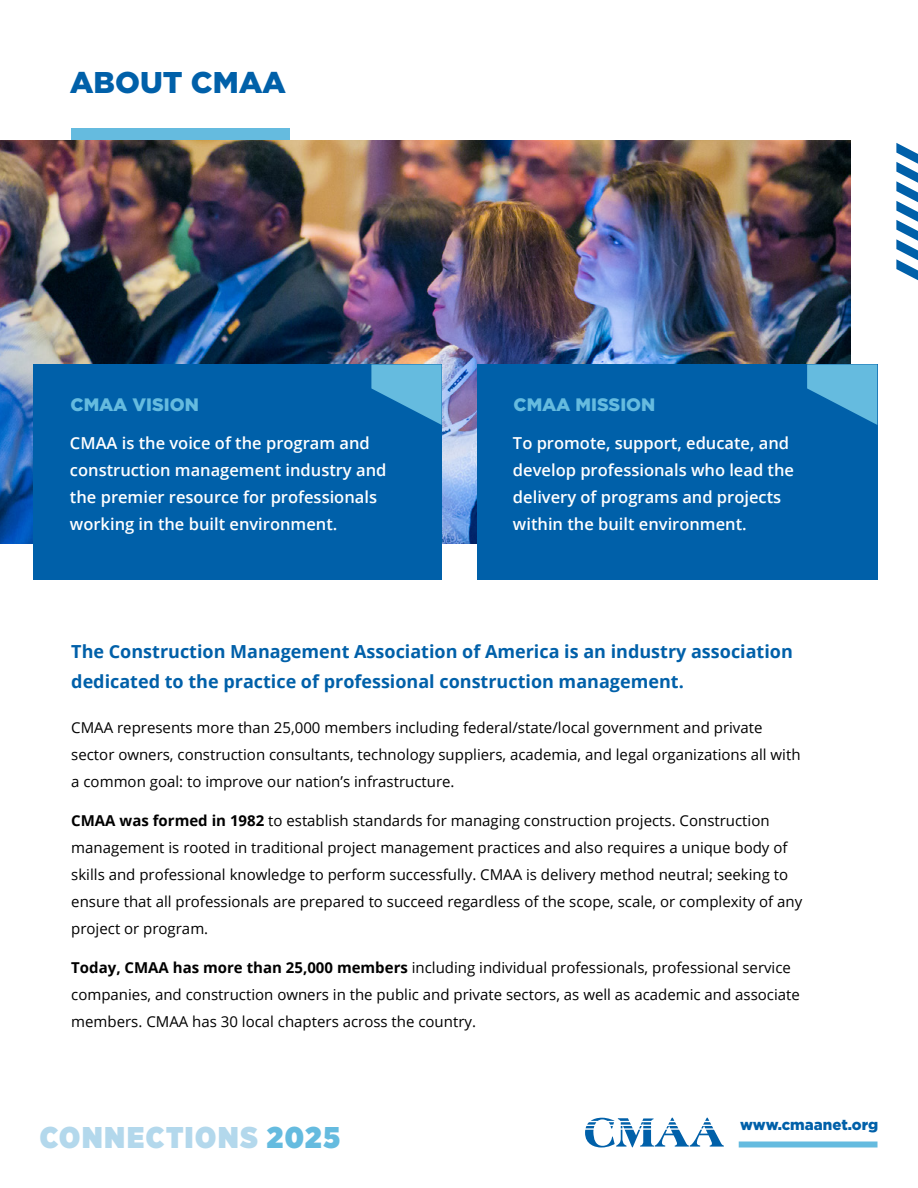
<style>
.page{position:relative;width:918px;height:1188px;background:#fff}
.page>*{position:absolute;margin:0;border:0;box-sizing:border-box;transform-origin:0 0}
.t1{font:900 30px "Gotham Narrow";letter-spacing:.06em;color:#b3d8ec}
.t2{font:900 30px "Gotham";color:#0060a9}
.t3{font:700 18px/30px "Open Sans";color:#0060a9}
.t4{font:900 18px "Gotham";color:#65bbdf}
.t5{font:600 16.5px/27px "Open Sans";color:#fff}
.t6{font:15px/27px "Open Sans";color:#000}
.t7{font:900 15px "Gotham";color:#0060a9}
.s1{font-weight:700}
.s2{color:#65bbdf}
</style>
<div class="page">
<div style="left:71px;top:128px;width:219px;height:12px;background:#65bbdf"></div>
<img style="left:0;top:140px;width:850px;height:403px">
<svg style="left:585px;top:1118px;width:139px;height:30px"></svg>
<div style="left:33px;top:364px;width:409px;height:216px;background:#0060a9"></div>
<div style="left:477px;top:364px;width:401px;height:216px;background:#0060a9"></div>
<svg style="left:371px;top:364px;width:71px;height:61px"></svg>
<svg style="left:807px;top:364px;width:70px;height:61px"></svg>
<div style="left:739px;top:1142px;width:139px;height:6px;background:#65bbdf"></div>
<svg style="left:896px;top:143px;width:22px;height:137px"></svg>
<h1 class="t2" style="left:70px;top:62px;width:218px">ABOUT CMAA</h1>
<p class="t4" style="left:71px;top:392px;width:130px">CMAA VISION</p>
<p class="t4" style="left:514px;top:392px;width:143px">CMAA MISSION</p>
<p class="t5" style="left:70px;top:430px;width:318px">CMAA is the voice of the program and construction management industry and the premier resource for professionals working in the built environment.</p>
<p class="t5" style="left:513px;top:430px;width:283px">To promote, support, educate, and develop professionals who lead the delivery of programs and projects within the built environment.</p>
<p class="t3" style="left:71px;top:636px;width:723px">The Construction Management Association of America is an industry association dedicated to the practice of professional construction management.</p>
<p class="t6" style="left:71px;top:714px;width:731px">CMAA represents more than 25,000 members including federal/state/local government and private sector owners, construction consultants, technology suppliers, academia, and legal organizations all with a common goal: to improve our nation’s infrastructure.</p>
<p class="t6" style="left:71px;top:807px;width:733px"><span class="s1">CMAA was formed in 1982</span> to establish standards for managing construction projects. Construction management is rooted in traditional project management practices and also requires a unique body of skills and professional knowledge to perform successfully. CMAA is delivery method neutral; seeking to ensure that all professionals are prepared to succeed regardless of the scope, scale, or complexity of any project or program.</p>
<p class="t6" style="left:71px;top:954px;width:730px"><span class="s1">Today, CMAA has more than 25,000 members</span> including individual professionals, professional service companies, and construction owners in the public and private sectors, as well as academic and associate members. CMAA has 30 local chapters across the country.</p>
<h1 class="t1" style="left:40px;top:1117px;width:302px">CONNECTIONS <span class="s2">2025</span></h1>
<p class="t7" style="left:740px;top:1114px;width:139px">www.cmaanet.org</p>
</div>
